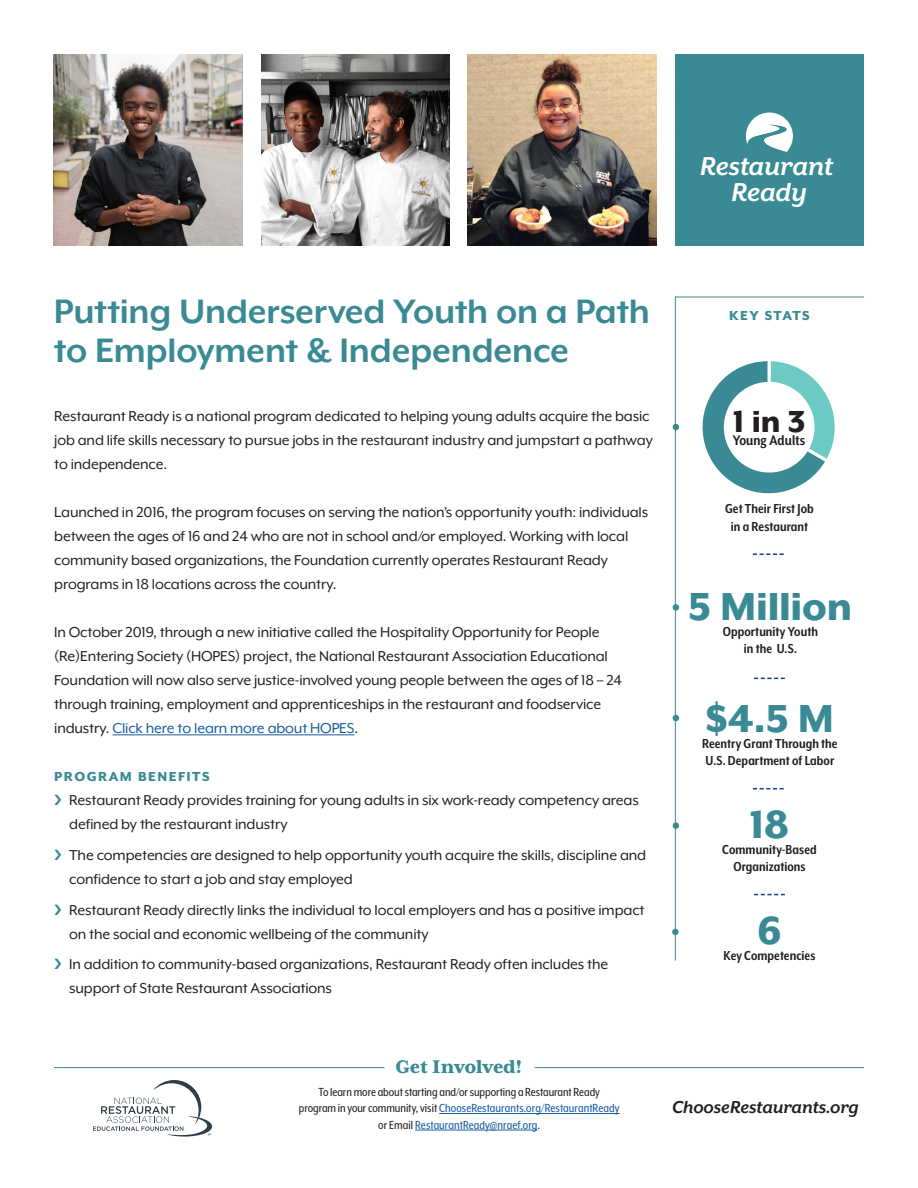
<style>
.page{position:relative;width:918px;height:1188px;background:#fff}
.page>*{position:absolute;margin:0;border:0;box-sizing:border-box;transform-origin:0 0}
.t1{font:800 45px "Mr Eaves XL Mod OT";letter-spacing:-.005em;color:#398a94}
.t2{font:700 39px/39px "Mr Eaves XL Mod OT";letter-spacing:-.005em;color:#398a94}
.t3{font:800 35.1px "Mr Eaves XL Mod OT";color:#231f20}
.t4{font:italic 700 29.85px/25.5px "Mr Eaves XL San OT";letter-spacing:-.015em;color:#fff;text-align:center}
.t5{font:800 21px "Mrs Eaves XL Serif OT";letter-spacing:-.005em;color:#398a94}
.t6{font:italic 700 19.95px "Mr Eaves XL San OT";letter-spacing:-.01em;color:#231f20}
.Intro{font:16.5px/24px "Mr Eaves XL Mod OT";letter-spacing:-.01em;color:#231f20}
.t7{font:700 16.05px "Mr Eaves XL San Nar OT";color:#231f20}
.t8{font:700 15px/18px "Mr Eaves XL Mod Nar OT";letter-spacing:.005em;color:#231f20;text-align:center}
.t9{font:800 15px "Mr Eaves XL Mod OT";letter-spacing:.1em;color:#398a94}
.t10{font:13.5px/16.5px "Mr Eaves XL Mod Nar OT";color:#231f20;text-align:center}
.s1{color:#175d9e}
</style>
<div class="page">
<hr style="left:54px;top:1067px;width:330px;height:1px;background:#398a94">
<hr style="left:535px;top:1067px;width:329px;height:1px;background:#398a94">
<svg style="left:93px;top:1080px;width:119px;height:57px"></svg>
<hr style="left:439px;top:1113px;width:181px;height:1px;background:#175d9e">
<hr style="left:415px;top:1130px;width:123px;height:1px;background:#175d9e">
<hr style="left:112px;top:735px;width:242px;height:1px;background:#175d9e">
<svg style="left:702px;top:361px;width:133px;height:133px"></svg>
<div style="left:675px;top:54px;width:189px;height:192px;background:#398a94"></div>
<svg style="left:746px;top:113px;width:47px;height:39px"></svg>
<svg style="left:753px;top:553px;width:31px;height:2px"></svg>
<img style="left:468px;top:54px;width:189px;height:192px">
<img style="left:261px;top:54px;width:189px;height:192px">
<img style="left:54px;top:54px;width:189px;height:192px">
<hr style="left:675px;top:297px;width:189px;height:1px;background:#398a94">
<hr style="left:675px;top:297px;width:1px;height:664px;background:#398a94">
<svg style="left:673px;top:424px;width:6px;height:6px"></svg>
<svg style="left:673px;top:715px;width:6px;height:6px"></svg>
<svg style="left:673px;top:604px;width:6px;height:7px"></svg>
<svg style="left:673px;top:822px;width:6px;height:7px"></svg>
<svg style="left:754px;top:678px;width:31px;height:1px"></svg>
<svg style="left:753px;top:788px;width:31px;height:1px"></svg>
<svg style="left:754px;top:894px;width:31px;height:1px"></svg>
<svg style="left:672px;top:929px;width:7px;height:6px"></svg>
<p class="t4" style="left:700px;top:153px;width:135px">Restaurant<br>Ready</p>
<p class="t2" style="left:54px;top:292px;width:597px">Putting Underserved Youth on a Path to Employment &amp; Independence</p>
<p class="Intro" style="left:54px;top:404px;width:600px">Restaurant Ready is a national program dedicated to helping young adults acquire the basic job and life skills necessary to pursue jobs in the restaurant industry and jumpstart a pathway to independence.</p>
<p class="Intro" style="left:54px;top:500px;width:596px">Launched in 2016, the program focuses on serving the nation’s opportunity youth: individuals between the ages of 16 and 24 who are not in school and/or employed. Working with local community based organizations, the Foundation currently operates Restaurant Ready programs in 18 locations across the country.</p>
<p class="Intro" style="left:54px;top:620px;width:569px">In October 2019, through a new initiative called the Hospitality Opportunity for People (Re)Entering Society (HOPES) project, the National Restaurant Association Educational Foundation will now also serve justice-involved young people between the ages of 18 – 24 through training, employment and apprenticeships in the restaurant and foodservice industry. <span class="s1">Click here to learn more about HOPES</span>.</p>
<p class="t9" style="left:54px;top:769px;width:157px">PROGRAM BENEFITS</p>
<p class="Intro" style="left:69px;top:788px;width:571px">Restaurant Ready provides training for young adults in six work-ready competency areas defined by the restaurant industry</p>
<p class="Intro" style="left:69px;top:843px;width:578px">The competencies are designed to help opportunity youth acquire the skills, discipline and confidence to start a job and stay employed</p>
<p class="Intro" style="left:69px;top:898px;width:577px">Restaurant Ready directly links the individual to local employers and has a positive impact on the social and economic wellbeing of the community</p>
<p class="Intro" style="left:69px;top:952px;width:541px">In addition to community-based organizations, Restaurant Ready often includes the support of State Restaurant Associations</p>
<p class="t9" style="left:729px;top:308px;width:82px">KEY STATS</p>
<p class="t3" style="left:733px;top:404px;width:74px">1 in 3</p>
<p class="t7" style="left:733px;top:432px;width:74px">Young Adults</p>
<p class="t8" style="left:725px;top:500px;width:90px">Get Their First Job in a Restaurant</p>
<p class="t1" style="left:689px;top:584px;width:165px">5 Million</p>
<p class="t8" style="left:723px;top:623px;width:97px">Opportunity Youth</p>
<p class="t8" style="left:744px;top:639px;width:55px">in the U.S.</p>
<p class="t1" style="left:706px;top:696px;width:130px">$4.5 M</p>
<p class="t8" style="left:702px;top:735px;width:137px;line-height:16.5px;text-align:left">Reentry Grant Through the<br>U.S. Department of Labor</p>
<p class="t1" style="left:749px;top:802px;width:42px">18</p>
<p class="t8" style="left:722px;top:841px;width:96px">Community-Based</p>
<p class="t8" style="left:733px;top:857px;width:74px">Organizations</p>
<p class="t1" style="left:757px;top:908px;width:26px">6</p>
<p class="t8" style="left:724px;top:947px;width:93px">Key Competencies</p>
<p class="t5" style="left:395px;top:1056px;width:129px">Get Involved!</p>
<p class="t10" style="left:299px;top:1083px;width:322px">To learn more about starting and/or supporting a Restaurant Ready program in your community, visit <span class="s1">ChooseRestaurants.org/RestaurantReady </span>or Email <span class="s1">RestaurantReady@nraef.org</span>.</p>
<p class="t6" style="left:672px;top:1097px;width:188px">ChooseRestaurants.org</p>
</div>
